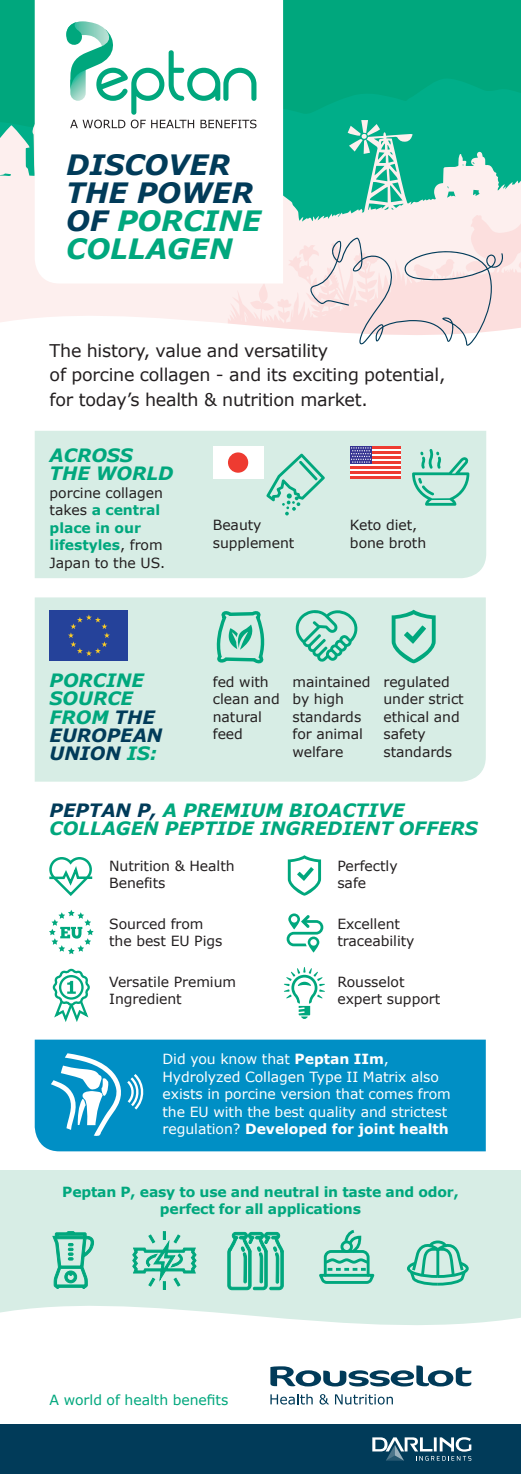
<style>
.page{position:relative;width:521px;height:1474px;background:#fff}
.page>*{position:absolute;margin:0;border:0;box-sizing:border-box;transform-origin:0 0}
.t1{font:italic 700 28px/28px "Verdana";letter-spacing:-.005em;color:#013b59}
.t2{font:italic 700 18.38px/18.4px "Verdana";letter-spacing:-.005em;color:#00a77d}
.t3{font:17.5px/24.5px "Verdana";letter-spacing:-.015em;color:#231f20}
.t4{font:14px/17.5px "Verdana";letter-spacing:-.005em;color:#231f20}
.t5{font:14px/17.5px "Verdana";letter-spacing:-.005em;color:#fff}
.t6{font:700 14px/17.5px "Verdana";letter-spacing:-.015em;color:#00a77d;text-align:center}
.t7{font:14px "Verdana";letter-spacing:-.005em;color:#00a77d}
.s1{color:#00a77d}
.s2{font-weight:700;color:#00a77d}
.s3{color:#013b59}
.s4{font-weight:700}
</style>
<div class="page">
<div style="left:0;top:0;width:521px;height:265px;background:#00a77d"></div>
<svg style="left:34px;top:78px;width:487px;height:34px;fill:#00ad87"></svg>
<svg style="left:0;top:112px;width:521px;height:177px;fill:#00ae89"></svg>
<svg style="left:228px;top:215px;width:293px;height:74px;background:#f9eae9"></svg>
<svg style="left:0;top:289px;width:521px;height:163px"></svg>
<svg style="left:0;top:1170px;width:521px;height:155px;background:#d9eee6"></svg>
<div style="left:35px;top:431px;width:451px;height:147px;background:#d7ede5"></div>
<div style="left:35px;top:597px;width:451px;height:184px;background:#d7ede5"></div>
<div style="left:35px;top:0;width:248px;height:283px;background:#fff"></div>
<svg style="left:65px;top:21px;width:191px;height:107px;background:#cce9e2"></svg>
<div style="left:0;top:1424px;width:521px;height:49px;background:#013b59"></div>
<svg style="left:372px;top:1437px;width:99px;height:23px"></svg>
<div style="left:35px;top:1039px;width:451px;height:112px;background:#008fc5"></div>
<svg style="left:51px;top:1053px;width:72px;height:83px"></svg>
<svg style="left:131px;top:1073px;width:12px;height:36px"></svg>
<svg style="left:127px;top:1080px;width:8px;height:22px"></svg>
<svg style="left:49px;top:857px;width:44px;height:39px"></svg>
<svg style="left:49px;top:910px;width:45px;height:44px"></svg>
<svg style="left:52px;top:968px;width:38px;height:54px"></svg>
<svg style="left:284px;top:967px;width:41px;height:51px"></svg>
<svg style="left:287px;top:913px;width:36px;height:39px"></svg>
<svg style="left:288px;top:855px;width:33px;height:40px"></svg>
<svg style="left:392px;top:609px;width:44px;height:54px;background:#97d8c6"></svg>
<svg style="left:217px;top:608px;width:49px;height:72px;background:#a1dbcb"></svg>
<svg style="left:295px;top:610px;width:63px;height:52px;background:#98d8c6"></svg>
<svg style="left:266px;top:453px;width:59px;height:62px;background:#b0e0d2"></svg>
<svg style="left:412px;top:449px;width:57px;height:56px;background:#a4dccc"></svg>
<svg style="left:270px;top:1393px;width:43px;height:11px"></svg>
<svg style="left:319px;top:1394px;width:10px;height:10px"></svg>
<svg style="left:335px;top:1394px;width:58px;height:10px"></svg>
<svg style="left:270px;top:1365px;width:201px;height:21px"></svg>
<div style="left:350px;top:446px;width:50px;height:33px;background:#fff"></div>
<hr style="left:372px;top:446px;width:28px;height:3px;background:#ee3b31">
<hr style="left:372px;top:451px;width:28px;height:3px;background:#ee3b31">
<hr style="left:372px;top:456px;width:28px;height:3px;background:#ee3b31">
<hr style="left:372px;top:461px;width:28px;height:3px;background:#ee3b31">
<hr style="left:350px;top:466px;width:50px;height:3px;background:#ee3b31">
<hr style="left:350px;top:471px;width:50px;height:3px;background:#ee3b31">
<hr style="left:350px;top:476px;width:50px;height:3px;background:#ee3b31">
<div style="left:350px;top:446px;width:22px;height:18px;background:#363492"></div>
<svg style="left:351px;top:447px;width:20px;height:16px"></svg>
<div style="left:213px;top:446px;width:50px;height:33px;background:#fff"></div>
<div style="left:228px;top:452px;width:20px;height:20px;background:#ee3b31;border-radius:50%"></div>
<div style="left:50px;top:610px;width:78px;height:50px;background:#25429a"></div>
<svg style="left:68px;top:614px;width:42px;height:42px"></svg>
<svg style="left:227px;top:1232px;width:57px;height:57px;background:#74ccb5"></svg>
<svg style="left:52px;top:1231px;width:42px;height:57px;background:#7fd0ba"></svg>
<svg style="left:132px;top:1231px;width:65px;height:58px;background:#9cd9c8"></svg>
<svg style="left:317px;top:1227px;width:60px;height:58px;background:#9ddac9"></svg>
<svg style="left:405px;top:1238px;width:65px;height:48px;background:#96d7c5"></svg>
<svg style="left:310px;top:237px;width:194px;height:109px;background:#f0dfe0"></svg>
<h1 class="t1" style="left:66px;top:151px;width:196px">DISCOVER<br>THE POWER<br>OF <span class="s1">PORCINE<br>COLLAGEN</span></h1>
<p class="t3" style="left:50px;top:338px;width:397px">The history, value and versatility<br>of porcine collagen - and its exciting potential, for today’s health &amp; nutrition market.</p>
<h2 class="t2" style="left:50px;top:446px;width:125px">ACROSS<br>THE WORLD</h2>
<p class="t4" style="left:50px;top:484px;width:117px">porcine collagen takes <span class="s2">a central place in our lifestyles</span>, from<br>Japan to the US.</p>
<p class="t4" style="left:213px;top:516px;width:83px">Beauty supplement</p>
<p class="t4" style="left:350px;top:516px;width:78px">Keto diet, bone broth</p>
<h2 class="t2" style="left:50px;top:671px;width:114px">PORCINE<br>SOURCE<br>FROM <span class="s3">THE<br>EUROPEAN<br>UNION</span> IS:</h2>
<p class="t4" style="left:213px;top:673px;width:69px">fed with clean and natural feed</p>
<p class="t4" style="left:383px;top:673px;width:82px">regulated under strict ethical and safety standards</p>
<p class="t4" style="left:292px;top:673px;width:79px">maintained by high standards for animal welfare</p>
<h2 class="t2" style="left:50px;top:801px;width:430px"><span class="s3">PEPTAN P,</span> A PREMIUM BIOACTIVE<br>COLLAGEN PEPTIDE INGREDIENT OFFERS</h2>
<p class="t4" style="left:109px;top:857px;width:127px">Nutrition &amp; Health<br>Benefits</p>
<p class="t4" style="left:109px;top:915px;width:115px">Sourced from the best EU Pigs</p>
<p class="t4" style="left:109px;top:973px;width:129px">Versatile Premium<br>Ingredient</p>
<p class="t4" style="left:337px;top:857px;width:62px">Perfectly safe</p>
<p class="t4" style="left:337px;top:915px;width:79px">Excellent traceability</p>
<p class="t4" style="left:337px;top:973px;width:104px">Rousselot expert support</p>
<p class="t5" style="left:162px;top:1050px;width:290px">Did you know that <span class="s4">Peptan IIm</span>, Hydrolyzed Collagen Type II Matrix also exists in porcine version that comes from the EU with the best quality and strictest regulation? <span class="s4">Developed for joint health</span></p>
<p class="t6" style="left:62px;top:1183px;width:398px">Peptan P, easy to use and neutral in taste and odor, perfect for all applications</p>
<p class="t7" style="left:50px;top:1390px;width:180px">A world of health benefits</p>
</div>
